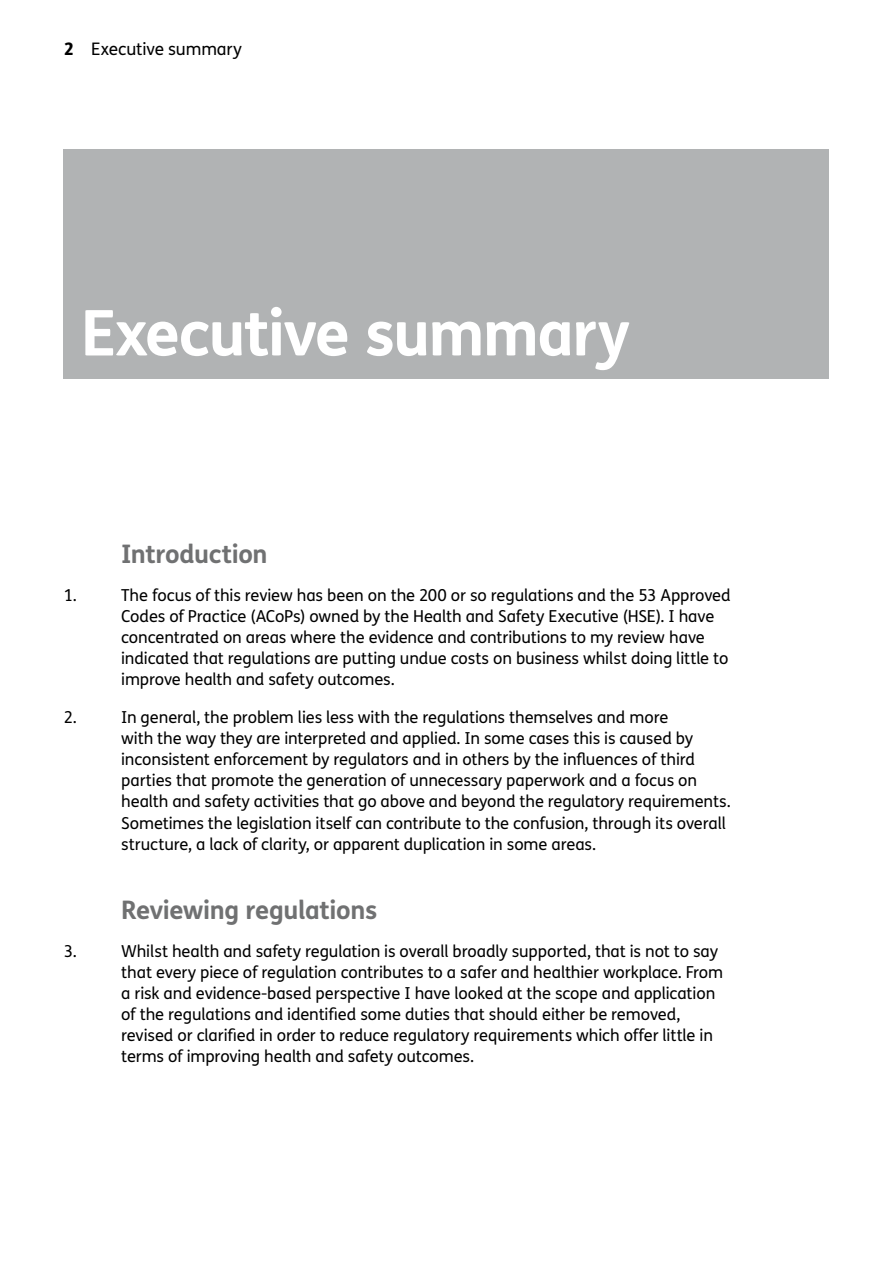
<style>
.page{position:relative;width:893px;height:1263px;background:#fff}
.page>*{position:absolute;margin:0;border:0;box-sizing:border-box;transform-origin:0 0}
.Main_Heading_2{font:700 63px "FS Me";letter-spacing:-.025em;color:#fff}
.Heading_1{font:700 25.5px "FS Me";letter-spacing:-.015em;color:#707172}
.t1{font:17.25px "FS Me";letter-spacing:-.01em;color:#000}
.Body_text_-_Numbered{font:16.5px/21px "FS Me";letter-spacing:-.005em;color:#000}
.s1{font-weight:800}
.s2{color:#b1b3b4}
</style>
<div class="page">
<div style="left:63px;top:149px;width:766px;height:229px;background:#b1b3b4"></div>
<p class="t1" style="left:64px;top:39px;width:180px"><span class="s1">2</span> Executive summary</p>
<h2 class="Main_Heading_2" style="left:81px;top:294px;width:562px">Executive summary<span class="s2">.</span></h2>
<h3 class="Heading_1" style="left:121px;top:538px;width:148px">Introduction</h3>
<p class="Body_text_-_Numbered" style="left:64px;top:585px;width:14px">1.</p>
<p class="Body_text_-_Numbered" style="left:121px;top:585px;width:611px">The focus of this review has been on the 200 or so regulations and the 53 Approved Codes of Practice (ACoPs) owned by the Health and Safety Executive (HSE). I have concentrated on areas where the evidence and contributions to my review have indicated that regulations are putting undue costs on business whilst doing little to improve health and safety outcomes.</p>
<p class="Body_text_-_Numbered" style="left:64px;top:707px;width:15px">2.</p>
<p class="Body_text_-_Numbered" style="left:121px;top:707px;width:611px">In general, the problem lies less with the regulations themselves and more<br>with the way they are interpreted and applied. In some cases this is caused by inconsistent enforcement by regulators and in others by the influences of third parties that promote the generation of unnecessary paperwork and a focus on health and safety activities that go above and beyond the regulatory requirements.<br>Sometimes the legislation itself can contribute to the confusion, through its overall structure, a lack of clarity, or apparent duplication in some areas.</p>
<h3 class="Heading_1" style="left:121px;top:894px;width:258px">Reviewing regulations</h3>
<p class="Body_text_-_Numbered" style="left:64px;top:941px;width:14px">3.</p>
<p class="Body_text_-_Numbered" style="left:121px;top:941px;width:604px">Whilst health and safety regulation is overall broadly supported, that is not to say that every piece of regulation contributes to a safer and healthier workplace. From a risk and evidence-based perspective I have looked at the scope and application of the regulations and identified some duties that should either be removed, revised or clarified in order to reduce regulatory requirements which offer little in terms of improving health and safety outcomes.</p>
</div>
